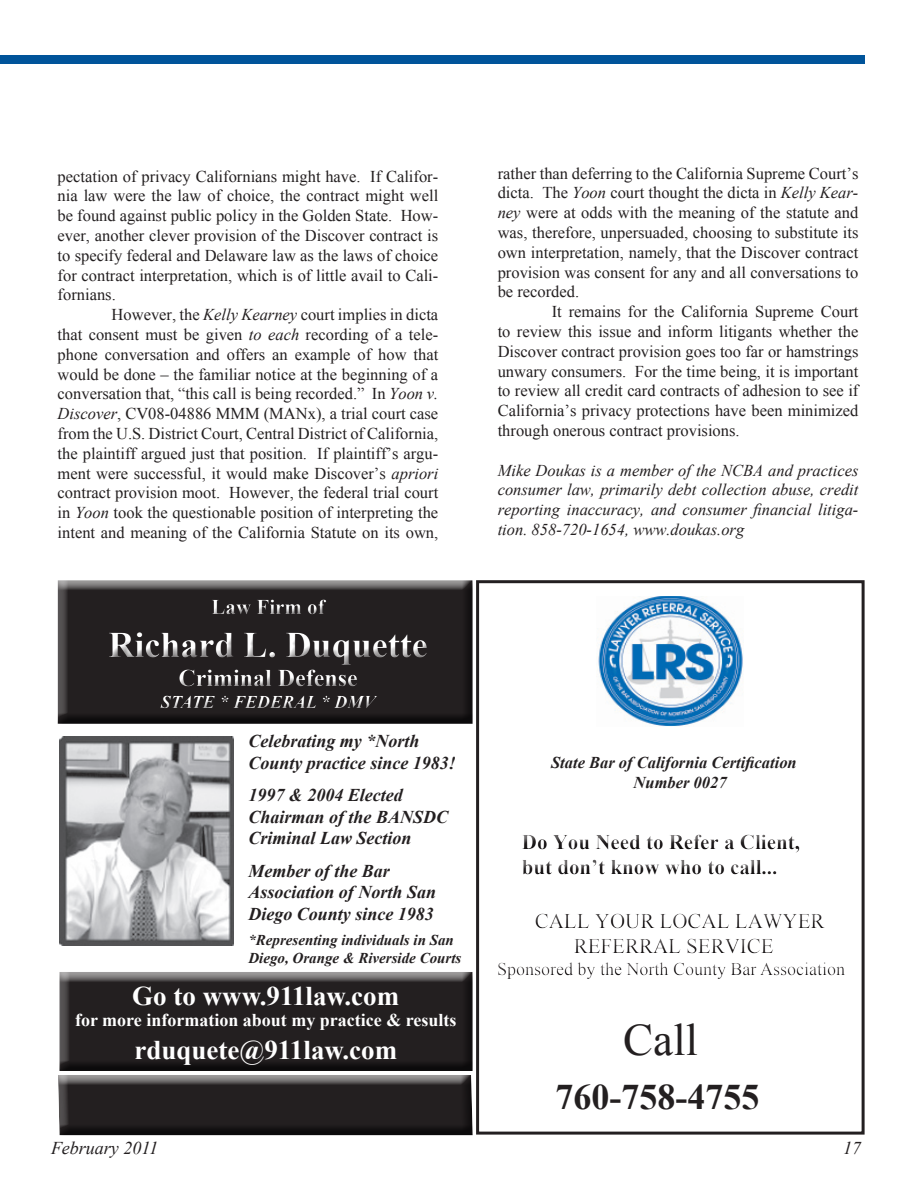
<style>
.page{position:relative;width:918px;height:1188px;background:#fff}
.page>*{position:absolute;margin:0;border:0;box-sizing:border-box;transform-origin:0 0}
.t1{font:45px "Times New Roman";color:#231f20}
.t2{font:700 36px "Times New Roman";color:#fff}
.t3{font:700 36px "Times New Roman";color:#231f20}
.t4{font:700 27px "Times New Roman";color:#fff}
.t5{font:700 24px "Times New Roman";color:#fff}
.t6{font:700 21px/25.2px "Times New Roman";color:#231f20}
.t7{font:21px/25.2px "Times New Roman";color:#231f20;text-align:center}
.t8{font:700 21px "Times New Roman";color:#fff}
.t9{font:italic 700 18px/21.6px "Times New Roman";color:#231f20}
.t10{font:700 18px "Times New Roman";color:#fff}
.t11{font:18px "Times New Roman";color:#231f20}
.t12{font:italic 700 18px "Times New Roman";color:#fff}
.t13{font:italic 18px "Times New Roman";color:#231f20}
.t14{font:16.5px/19.8px "Times New Roman";color:#231f20;text-align:justify}
.t15{font:italic 16.5px/19.8px "Times New Roman";color:#231f20;text-align:justify}
.t16{font:italic 700 16.5px "Times New Roman";color:#231f20}
.t17{font:italic 700 15px/18px "Times New Roman";color:#231f20}
.s1{font-style:italic}
</style>
<div class="page">
<div style="left:56px;top:580px;width:417px;height:144px;background:#231f20;opacity:.75"></div>
<div style="left:86px;top:592px;width:398px;height:123px;background:#231f20"></div>
<div style="left:57px;top:970px;width:416px;height:102px;background:#231f20;opacity:.75"></div>
<div style="left:56px;top:1073px;width:417px;height:63px;background:#231f20;opacity:.75"></div>
<img style="left:60px;top:737px;width:174px;height:208px">
<div style="left:0;top:55px;width:864px;height:9px;background:#00549a"></div>
<div style="left:476px;top:580px;width:389px;height:555px;border:3px solid #231f20"></div>
<div style="left:484px;top:821px;width:394px;height:196px;background:#fff"></div>
<img style="left:598px;top:596px;width:145px;height:131px">
<p class="t14" style="left:58px;top:166px;width:382px">pectation of privacy Californians might have. If Califor&shy;nia law were the law of choice, the contract might well be found against public policy in the Golden State. How&shy;ever, another clever provision of the Discover contract is to specify federal and Delaware law as the laws of choice for contract interpretation, which is of little avail to Cali&shy;fornians.</p>
<p class="t14" style="left:58px;top:304px;width:382px;text-indent:54px">However, the <span class="s1">Kelly Kearney</span> court implies in dicta that consent must be given <span class="s1">to each</span> recording of a tele&shy;phone conversation and offers an example of how that would be done – the familiar notice at the beginning of a conversation that, “this call is being recorded.” In <span class="s1">Yoon v.<br>Discover</span>, CV08-04886 MMM (MANx), a trial court case from the U.S. District Court, Central District of California, the plaintiff argued just that position. If plaintiff’s argu&shy;ment were successful, it would make Discover’s <span class="s1">apriori </span>contract provision moot. However, the federal trial court in <span class="s1">Yoon</span> took the questionable position of interpreting the intent and meaning of the California Statute on its own,</p>
<p class="t8" style="left:212px;top:593px;width:115px">Law Firm of</p>
<h2 class="t2" style="left:109px;top:620px;width:320px">Richard L. Duquette</h2>
<h3 class="t5" style="left:179px;top:662px;width:181px">Criminal Defense</h3>
<p class="t12" style="left:161px;top:689px;width:216px">STATE * FEDERAL * DMV</p>
<p class="t9" style="left:248px;top:730px;width:209px">Celebrating my *North<br>County practice since 1983!</p>
<p class="t9" style="left:248px;top:784px;width:156px">1997 &amp; 2004 Elected</p>
<p class="t9" style="left:248px;top:805px;width:201px">Chairman of the BANSDC<br>Criminal Law Section</p>
<p class="t9" style="left:248px;top:859px;width:143px">Member of the Bar</p>
<p class="t9" style="left:248px;top:881px;width:189px">Association of North San<br>Diego County since 1983</p>
<p class="t17" style="left:248px;top:931px;width:214px">*Representing individuals in San<br>Diego, Orange &amp; Riverside Courts</p>
<p class="t4" style="left:132px;top:977px;width:269px">Go to www.911law.com</p>
<p class="t10" style="left:75px;top:1008px;width:383px">for more information about my practice &amp; results</p>
<p class="t4" style="left:134px;top:1031px;width:264px">rduquete@911law.com</p>
<p class="t14" style="left:498px;top:163px;width:362px">rather than deferring to the California Supreme Court’s dicta. The <span class="s1">Yoon</span> court thought the dicta in <span class="s1">Kelly Kear&shy;ney</span> were at odds with the meaning of the statute and was, therefore, unpersuaded, choosing to substitute its own interpretation, namely, that the Discover contract provision was consent for any and all conversations to be recorded.</p>
<p class="t14" style="left:498px;top:301px;width:362px;text-indent:54px">It remains for the California Supreme Court to review this issue and inform litigants whether the Discover contract provision goes too far or hamstrings unwary consumers. For the time being, it is important to review all credit card contracts of adhesion to see if California’s privacy protections have been minimized through onerous contract provisions.</p>
<p class="t15" style="left:498px;top:460px;width:362px">Mike Doukas is a member of the NCBA and practices consumer law, primarily debt collection abuse, credit reporting inaccuracy, and consumer financial litiga&shy;tion. 858-720-1654, www.doukas.org</p>
<p class="t16" style="left:551px;top:751px;width:247px">State Bar of California Certification</p>
<p class="t16" style="left:634px;top:771px;width:95px">Number 0027</p>
<p class="t6" style="left:522px;top:829px;width:280px">Do You Need to Refer a Client, but don’t know who to call...</p>
<p class="t7" style="left:535px;top:908px;width:291px">CALL YOUR LOCAL LAWYER<br>REFERRAL SERVICE</p>
<p class="t11" style="left:497px;top:957px;width:349px">Sponsored by the North County Bar Association</p>
<p class="t1" style="left:623px;top:1009px;width:77px">Call</p>
<p class="t3" style="left:556px;top:1072px;width:205px">760-758-4755</p>
<p class="t13" style="left:51px;top:1136px;width:109px">February 2011</p>
<p class="t13" style="left:843px;top:1136px;width:19px">17</p>
</div>
